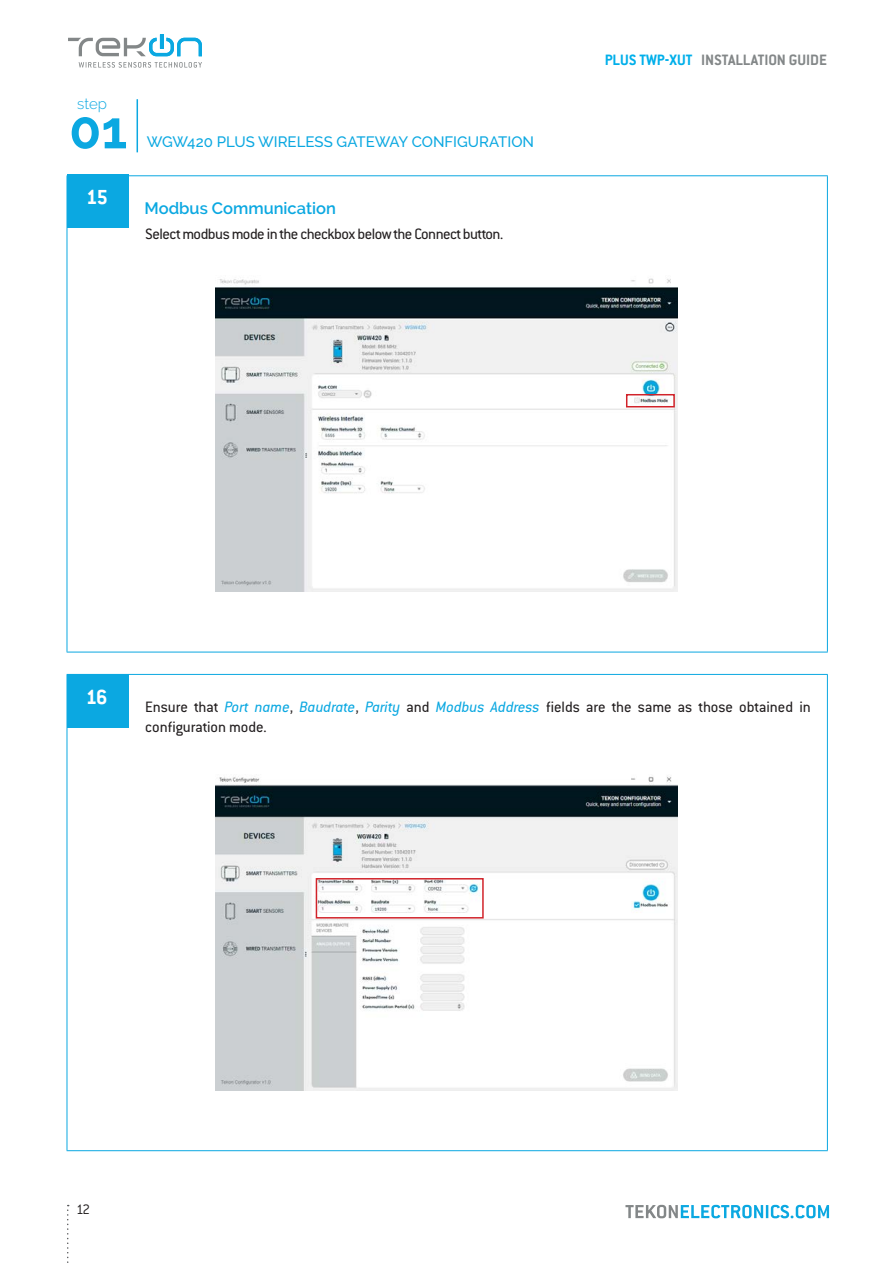
<style>
.page{position:relative;width:893px;height:1263px;background:#fff}
.page>*{position:absolute;margin:0;border:0;box-sizing:border-box;transform-origin:0 0}
.t1{font:700 52.5px "Raleway";color:#0ba8e1}
.t2{font:700 22.5px "Conduit ITC";color:#fff}
.textos{font:16.5px/19.8px "Conduit ITC Pro";color:#231f20}
.textos-2{font:16.5px "Conduit ITC Pro";letter-spacing:-.03em;color:#231f20}
.t3{font:700 16.5px "Conduit ITC Pro";color:#838788}
.textos-3{font:600 16.5px "Raleway";color:#0ba8e1}
.t4{font:500 15px "Raleway";color:#0ba8e1}
.t5{font:300 15px "Raleway";color:#0ba8e1}
.t6{font:300 15px "Conduit ITC";color:#231f20}
.s1{color:#00afea}
.s2{font-style:italic;color:#0ba8e1}
.s3{font-family:"Conduit ITC";font-weight:300}
</style>
<div class="page">
<svg style="left:625px;top:1205px;width:204px;height:13px"></svg>
<svg style="left:67px;top:1205px;width:2px;height:58px"></svg>
<svg style="left:68px;top:34px;width:134px;height:22px"></svg>
<svg style="left:79px;top:62px;width:123px;height:6px"></svg>
<hr style="left:137px;top:99px;width:1px;height:53px;background:#0ba8e1">
<hr style="left:67px;top:175px;width:761px;height:1px;background:#0ba8e1">
<hr style="left:67px;top:176px;width:1px;height:476px;background:#0ba8e1">
<hr style="left:827px;top:176px;width:1px;height:476px;background:#0ba8e1">
<hr style="left:67px;top:652px;width:761px;height:1px;background:#0ba8e1">
<hr style="left:67px;top:674px;width:761px;height:1px;background:#0ba8e1">
<hr style="left:67px;top:675px;width:1px;height:475px;background:#0ba8e1">
<hr style="left:827px;top:675px;width:1px;height:475px;background:#0ba8e1">
<hr style="left:67px;top:1150px;width:761px;height:1px;background:#0ba8e1">
<div style="left:67px;top:674px;width:61px;height:53px;background:#0ba8e1"></div>
<div style="left:67px;top:174px;width:62px;height:53px;background:#0ba8e1"></div>
<img style="left:215px;top:278px;width:462px;height:314px">
<div style="left:626px;top:394px;width:49px;height:13px;border:2px solid #d1232a"></div>
<img style="left:215px;top:776px;width:462px;height:314px">
<div style="left:316px;top:878px;width:168px;height:40px;border:2px solid #d1232a"></div>
<p class="t5" style="left:77px;top:95px;width:31px">step</p>
<h1 class="t1" style="left:69px;top:100px;width:60px">01</h1>
<p class="t2" style="left:86px;top:184px;width:23px">15</p>
<p class="t4" style="left:147px;top:133px;width:389px">WGW420 PLUS WIRELESS GATEWAY CONFIGURATION</p>
<p class="textos-3" style="left:145px;top:199px;width:193px">Modbus Communication</p>
<p class="textos-2" style="left:145px;top:225px;width:359px">Select modbus mode in the checkbox below the Connect button.</p>
<p class="t3" style="left:605px;top:51px;width:224px"><span class="s1">PLUS TWP-XUT</span> INSTALLATION GUIDE</p>
<p class="t2" style="left:86px;top:684px;width:23px">16</p>
<p class="textos" style="left:145px;top:697px;width:667px">Ensure that <span class="s2">Port name</span><span class="s3">,</span> <span class="s2">Baudrate</span><span class="s3">,</span> <span class="s2">Parity</span> and <span class="s2">Modbus Address</span> fields are the same as those obtained in configuration mode.</p>
<p class="t6" style="left:76px;top:1201px;width:15px">12</p>
</div>
